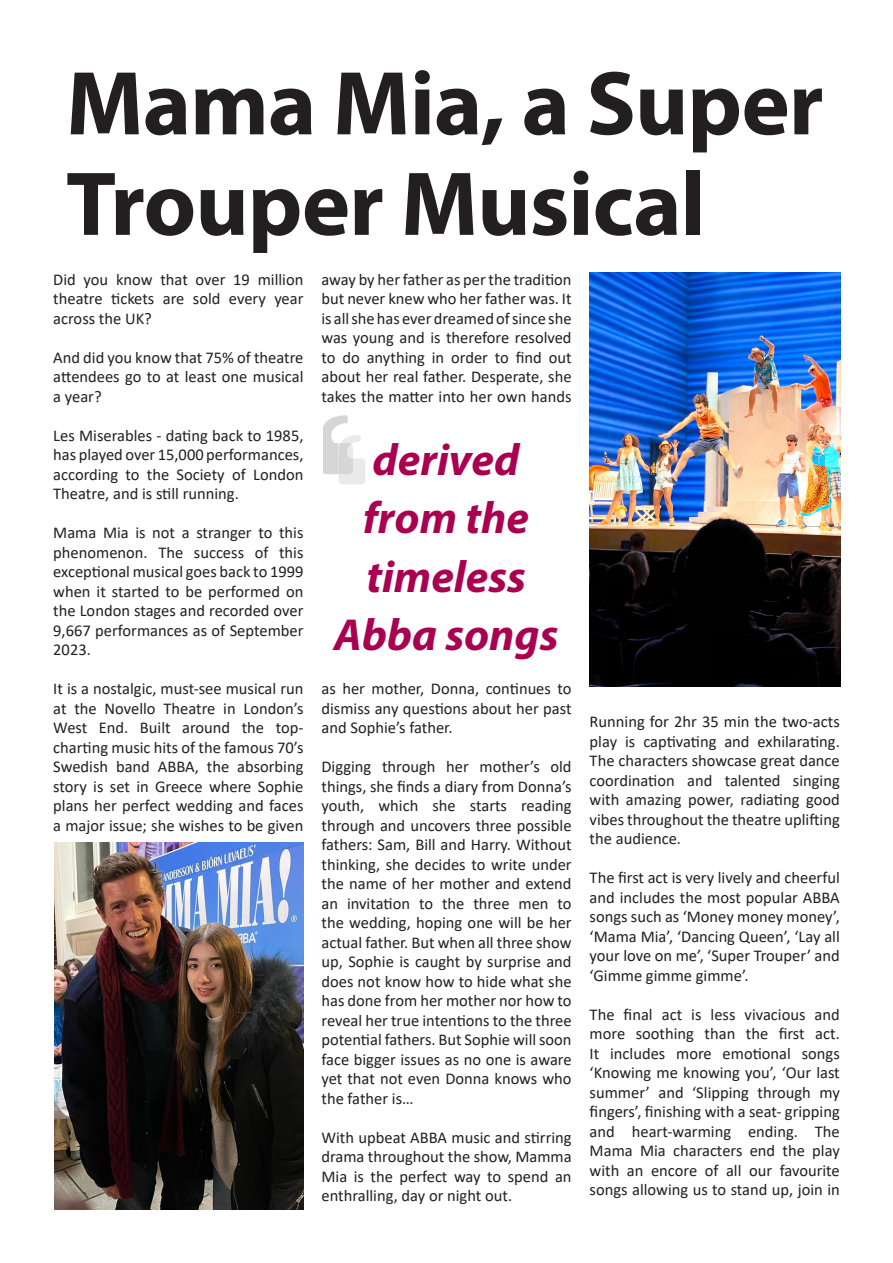
<style>
.page{position:relative;width:893px;height:1263px;background:#fff}
.page>*{position:absolute;margin:0;border:0;box-sizing:border-box;transform-origin:0 0}
.t1{font:700 91.5px/100.5px "Myriad Pro";letter-spacing:-.01em;color:#231f20}
.t2{font:italic 700 45px/58.5px "Myriad Pro";color:#a90150;text-align:center}
.t3{font:16.5px/19.5px "Calibri";color:#231f20;text-align:justify}
</style>
<div class="page">
<img style="left:324px;top:415px;width:24px;height:59px">
<img style="left:338px;top:433px;width:27px;height:52px">
<img style="left:54px;top:842px;width:249px;height:368px">
<img style="left:590px;top:272px;width:250px;height:415px">
<p class="t1" style="left:66px;top:50px;width:759px">Mama Mia, a Super<br>Trouper Musical</p>
<p class="t3" style="left:53px;top:269px;width:252px">Did you know that over 19 million theatre tickets are sold every year across the UK?</p>
<p class="t3" style="left:53px;top:347px;width:252px">And did you know that 75% of theatre attendees go to at least one musical a year?</p>
<p class="t3" style="left:53px;top:425px;width:252px">Les Miserables - dating back to 1985, has played over 15,000 performances, according to the Society of London Theatre, and is still running.</p>
<p class="t3" style="left:53px;top:522px;width:252px">Mama Mia is not a stranger to this phenomenon. The success of this exceptional musical goes back to 1999 when it started to be performed on the London stages and recorded over 9,667 performances as of September 2023.</p>
<p class="t3" style="left:53px;top:678px;width:252px">It is a nostalgic, must-see musical run at the Novello Theatre in London’s West End. Built around the top&shy;charting music hits of the famous 70’s Swedish band ABBA, the absorbing story is set in Greece where Sophie plans her perfect wedding and faces a major issue; she wishes to be given</p>
<p class="t3" style="left:321px;top:269px;width:252px">away by her father as per the tradition but never knew who her father was. It is all she has ever dreamed of since she was young and is therefore resolved to do anything in order to find out about her real father. Desperate, she takes the matter into her own hands</p>
<p class="t2" style="left:334px;top:429px;width:226px">derived from the timeless<br>Abba songs</p>
<p class="t3" style="left:321px;top:678px;width:252px">as her mother, Donna, continues to dismiss any questions about her past and Sophie’s father.</p>
<p class="t3" style="left:321px;top:756px;width:252px">Digging through her mother’s old things, she finds a diary from Donna’s youth, which she starts reading through and uncovers three possible fathers: Sam, Bill and Harry. Without thinking, she decides to write under the name of her mother and extend an invitation to the three men to the wedding, hoping one will be her actual father. But when all three show up, Sophie is caught by surprise and does not know how to hide what she has done from her mother nor how to reveal her true intentions to the three potential fathers. But Sophie will soon face bigger issues as no one is aware yet that not even Donna knows who the father is…</p>
<p class="t3" style="left:321px;top:1127px;width:252px">With upbeat ABBA music and stirring drama throughout the show, Mamma Mia is the perfect way to spend an enthralling, day or night out.</p>
<p class="t3" style="left:590px;top:711px;width:252px">Running for 2hr 35 min the two-acts play is captivating and exhilarating.<br>The characters showcase great dance coordination and talented singing with amazing power, radiating good vibes throughout the theatre uplifting the audience.</p>
<p class="t3" style="left:590px;top:867px;width:252px">The first act is very lively and cheerful and includes the most popular ABBA songs such as ‘Money money money’, ‘Mama Mia’, ‘Dancing Queen’, ‘Lay all your love on me’, ‘Super Trouper’ and ‘Gimme gimme gimme’.</p>
<p class="t3" style="left:590px;top:1004px;width:252px">The final act is less vivacious and more soothing than the first act.<br>It includes more emotional songs ‘Knowing me knowing you’, ‘Our last summer’ and ‘Slipping through my fingers’, finishing with a seat- gripping and heart-warming ending. The Mama Mia characters end the play with an encore of all our favourite songs allowing us to stand up, join in</p>
</div>
